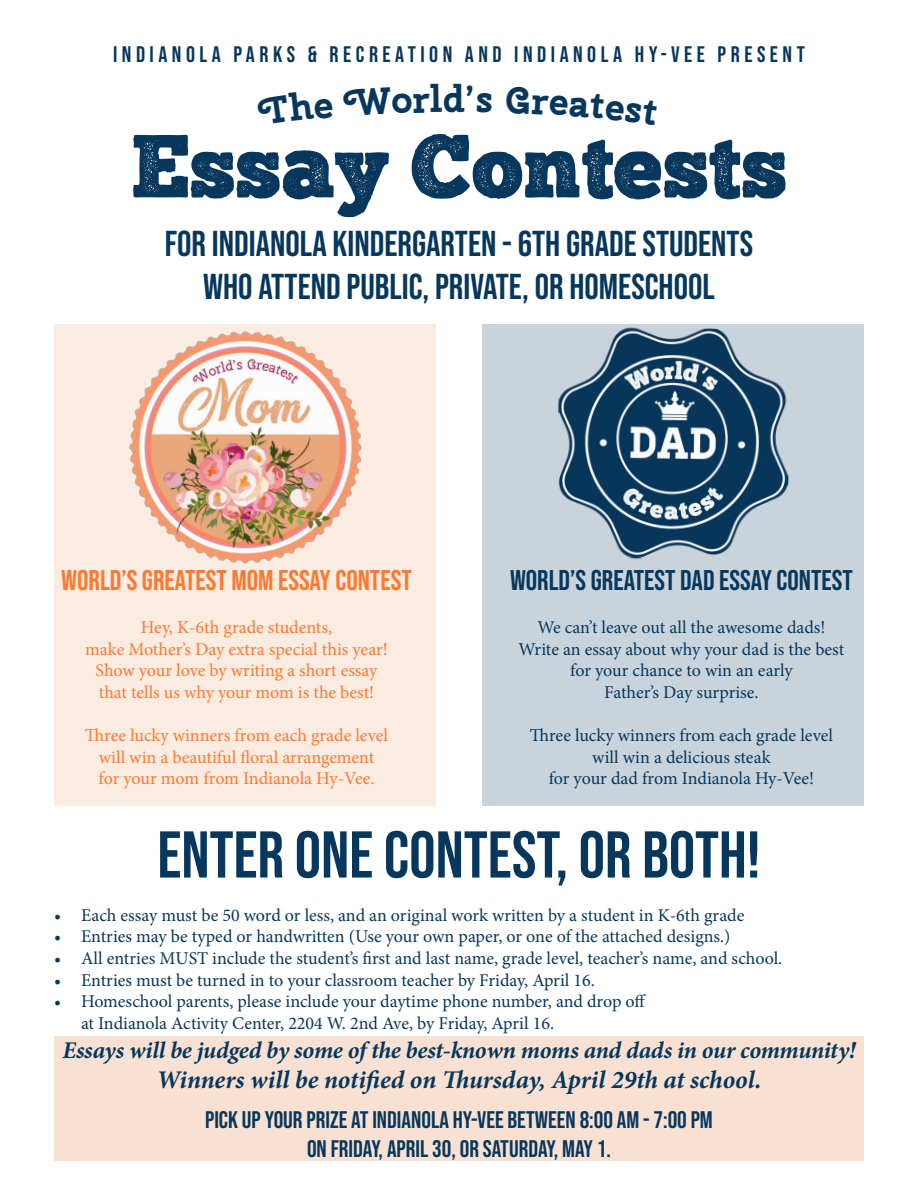
<style>
.page{position:relative;width:918px;height:1188px;background:#fff}
.page>*{position:absolute;margin:0;border:0;box-sizing:border-box;transform-origin:0 0}
.t1{font:90px "Chunk Five Print";color:#07375c}
.t2{font:66px "Bebas Neue";color:#07375c}
.t3{font:700 37.5px "Cherry Swash";color:#07375c}
.t4{font:36px/43.2px "Bebas Neue";color:#07375c;text-align:center}
.t5{font:28.5px "Bebas Neue";color:#ff782e}
.t6{font:28.5px "Bebas Neue";color:#07375c}
.t7{font:italic 700 25.5px "Minion Pro";color:#07375c}
.t8{font:24px/28.8px "Bebas Neue";color:#07375c;text-align:center}
.t9{font:italic 700 24px "Minion Pro";letter-spacing:-.015em;color:#07375c}
.t10{font:22.5px "Bebas Neue";letter-spacing:.2em;color:#07375c}
.t11{font:18px/21.6px "Minion Pro";letter-spacing:-.005em;color:#07375c;text-align:center}
.t12{font:18px/21.6px "Minion Pro";color:#ff782e;text-align:center}
</style>
<div class="page">
<div style="left:54px;top:1037px;width:810px;height:124px;background:#f8e1d2"></div>
<div style="left:54px;top:324px;width:381px;height:482px;background:#fbece2"></div>
<div style="left:483px;top:324px;width:381px;height:482px;background:#c8d3db"></div>
<img style="left:129px;top:331px;width:233px;height:233px">
<img style="left:558px;top:327px;width:231px;height:232px">
<p class="t10" style="left:113px;top:42px;width:693px">INDIANOLA PARKS &amp; RECREATION AND INDIANOLA HY-VEE PRESENT</p>
<h3 class="t3" style="left:443px;top:74px;width:35px">d’</h3>
<h1 class="t1" style="left:131px;top:126px;width:658px">Essay Contests</h1>
<h3 class="t4" style="left:165px;top:221px;width:590px">FOR INDIANOLA KINDERGARTEN - 6TH GRADE STUDENTS<br>WHO ATTEND PUBLIC, PRIVATE, OR HOMESCHOOL</h3>
<h3 class="t5" style="left:61px;top:564px;width:352px">WORLD’S GREATEST MOM ESSAY CONTEST</h3>
<p class="t12" style="left:85px;top:617px;width:304px">Hey, K-6th grade students,<br>make Mother’s Day extra special this year!<br>Show your love by writing a short essay that tells us why your mom is the best!</p>
<p class="t12" style="left:85px;top:725px;width:305px">Three lucky winners from each grade level will win a beautiful floral arrangement<br>for your mom from Indianola Hy-Vee.</p>
<h3 class="t6" style="left:510px;top:564px;width:344px">WORLD’S GREATEST DAD ESSAY CONTEST</h3>
<p class="t11" style="left:519px;top:617px;width:327px">We can’t leave out all the awesome dads!<br>Write an essay about why your dad is the best for your chance to win an early<br>Father’s Day surprise.</p>
<p class="t11" style="left:530px;top:725px;width:305px">Three lucky winners from each grade level will win a delicious steak<br>for your dad from Indianola Hy-Vee!</p>
<h2 class="t2" style="left:157px;top:817px;width:605px">ENTER ONE CONTEST, OR BOTH!</h2>
<p class="t11" style="left:54px;top:904px;width:692px">• Each essay must be 50 word or less, and an original work written by a student in K-6th grade</p>
<p class="t11" style="left:54px;top:926px;width:678px">• Entries may be typed or handwritten (Use your own paper, or one of the attached designs.)</p>
<p class="t11" style="left:54px;top:947px;width:730px">• All entries MUST include the student’s first and last name, grade level, teacher’s name, and school.</p>
<p class="t11" style="left:54px;top:969px;width:542px">• Entries must be turned in to your classroom teacher by Friday, April 16.</p>
<p class="t11" style="left:81px;top:991px;width:567px;text-align:left;text-indent:-27px">• Homeschool parents, please include your daytime phone number, and drop off at Indianola Activity Center, 2204 W. 2nd Ave, by Friday, April 16.</p>
<h3 class="t9" style="left:62px;top:1033px;width:795px">Essays will be judged by some of the best-known moms and dads in our community!</h3>
<h3 class="t7" style="left:156px;top:1062px;width:607px">Winners will be notified on Thursday, April 29th at school.</h3>
<h3 class="t8" style="left:205px;top:1105px;width:509px">PICK UP YOUR PRIZE AT INDIANOLA HY-VEE BETWEEN 8:00 AM - 7:00 PM<br>ON FRIDAY, APRIL 30, OR SATURDAY, MAY 1.</h3>
</div>
